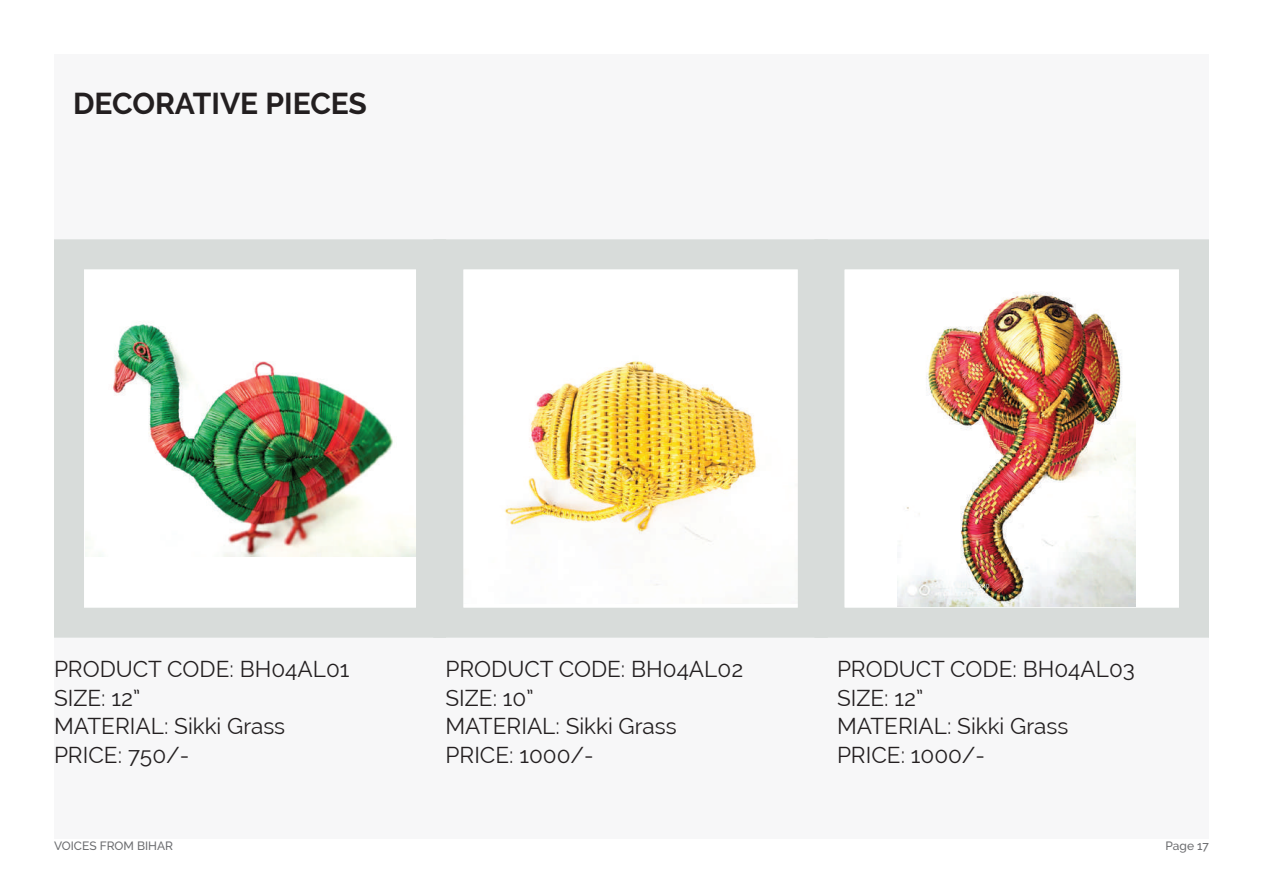
<style>
.page{position:relative;width:1263px;height:893px;background:#fff}
.page>*{position:absolute;margin:0;border:0;box-sizing:border-box;transform-origin:0 0}
.t1{font:700 30px "Raleway";color:#231f20}
.t2{font:22.5px/28.5px "Raleway";color:#231f20}
.t3{font:500 12px "Raleway";color:#6c6d70}
</style>
<div class="page">
<div style="left:54px;top:54px;width:1155px;height:785px;background:#f7f7f8"></div>
<div style="left:54px;top:241px;width:1153px;height:396px;background:#fff"></div>
<img style="left:87px;top:324px;width:328px;height:232px">
<div style="left:54px;top:239px;width:392px;height:399px;border:30px solid #d8dcda"></div>
<img style="left:504px;top:361px;width:253px;height:224px">
<div style="left:433px;top:239px;width:395px;height:399px;border:30px solid #d8dcda"></div>
<img style="left:897px;top:292px;width:238px;height:314px">
<div style="left:814px;top:239px;width:395px;height:399px;border:30px solid #d8dcda"></div>
<h1 class="t1" style="left:73px;top:87px;width:295px">DECORATIVE PIECES</h1>
<p class="t2" style="left:54px;top:655px;width:297px">PRODUCT CODE: BH04AL01<br>SIZE: 12”<br>MATERIAL: Sikki Grass<br>PRICE: ₹750/-</p>
<p class="t2" style="left:445px;top:655px;width:299px">PRODUCT CODE: BH04AL02<br>SIZE: 10”<br>MATERIAL: Sikki Grass<br>PRICE: ₹1000/-</p>
<p class="t2" style="left:837px;top:655px;width:299px">PRODUCT CODE: BH04AL03<br>SIZE: 12”<br>MATERIAL: Sikki Grass<br>PRICE: ₹1000/-</p>
<p class="t3" style="left:54px;top:839px;width:121px">VOICES FROM BIHAR</p>
<p class="t3" style="left:1165px;top:839px;width:45px">Page 17</p>
</div>
